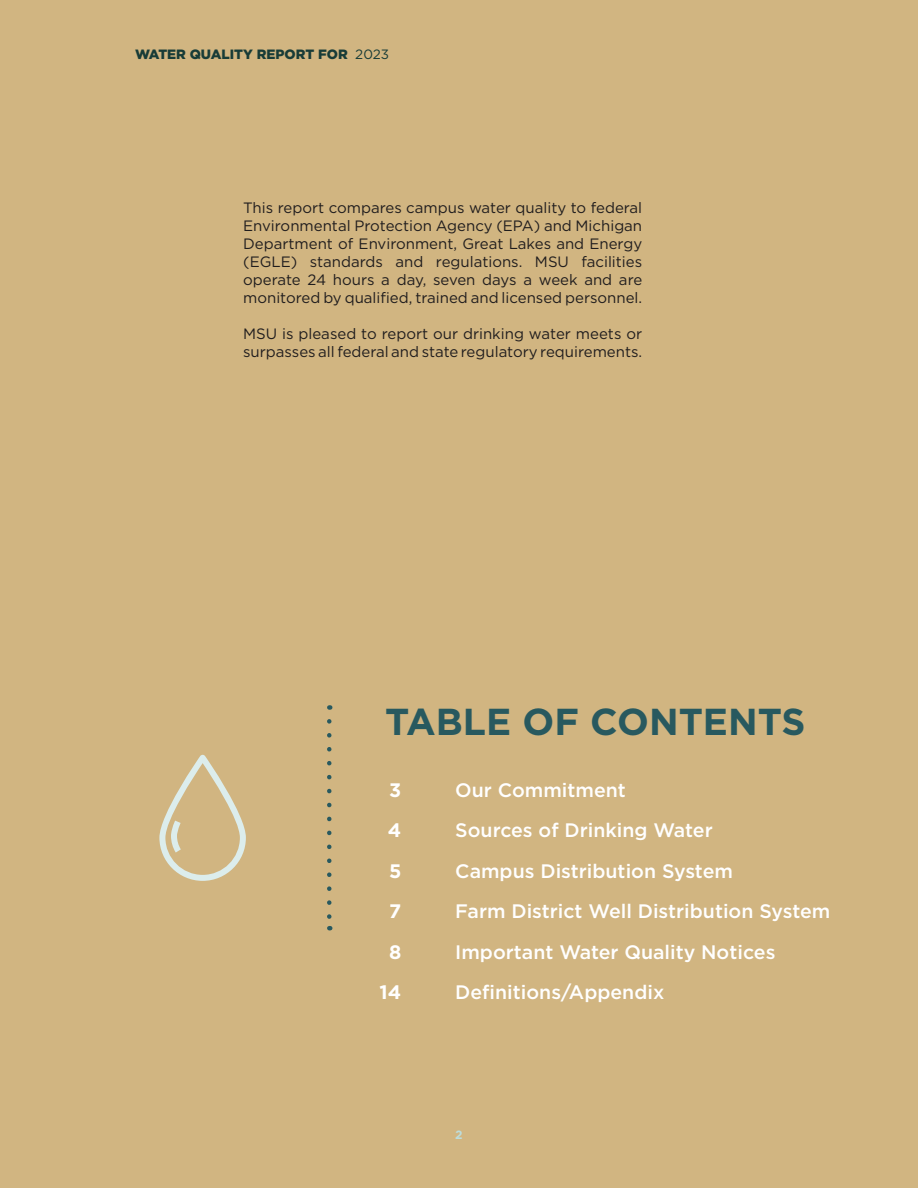
<style>
.page{position:relative;width:918px;height:1188px;background:#fff}
.page>*{position:absolute;margin:0;border:0;box-sizing:border-box;transform-origin:0 0}
.t1{font:700 37.5px "Gotham";color:#28595f}
.t2{font:500 19.5px/40.5px "Gotham";color:#fff}
.t3{font:700 19.5px/40.5px "Gotham";color:#fff;text-align:center}
.t4{font:15px/18px "Gotham";color:#201d1e;text-align:justify}
.t5{font:900 13.5px "Gotham";color:#183c37}
.t6{font:700 12px "Gotham";color:#bddddc}
.s1{font-weight:400}
</style>
<div class="page">
<div style="left:0;top:0;width:917px;height:1188px;background:#d1b581"></div>
<svg style="left:159px;top:755px;width:87px;height:126px"></svg>
<svg style="left:327px;top:721px;width:5px;height:209px"></svg>
<p class="t5" style="left:135px;top:45px;width:256px">WATER QUALITY REPORT FOR <span class="s1">2023</span></p>
<p class="t4" style="left:243px;top:198px;width:401px">This report compares campus water quality to federal Environmental Protection Agency (EPA) and Michigan Department of Environment, Great Lakes and Energy (EGLE) standards and regulations. MSU facilities operate 24 hours a day, seven days a week and are monitored by qualified, trained and licensed personnel.</p>
<p class="t4" style="left:243px;top:324px;width:401px">MSU is pleased to report our drinking water meets or surpasses all federal and state regulatory requirements.</p>
<h1 class="t1" style="left:385px;top:697px;width:422px">TABLE OF CONTENTS</h1>
<h2 class="t3" style="left:380px;top:769px;width:23px">3<br>4<br>5<br>7<br>8<br>14</h2>
<h2 class="t2" style="left:455px;top:769px;width:377px">Our Commitment<br>Sources of Drinking Water<br>Campus Distribution System<br>Farm District Well Distribution System<br>Important Water Quality Notices<br>Definitions/Appendix</h2>
<p class="t6" style="left:455px;top:1127px;width:9px">2</p>
</div>
